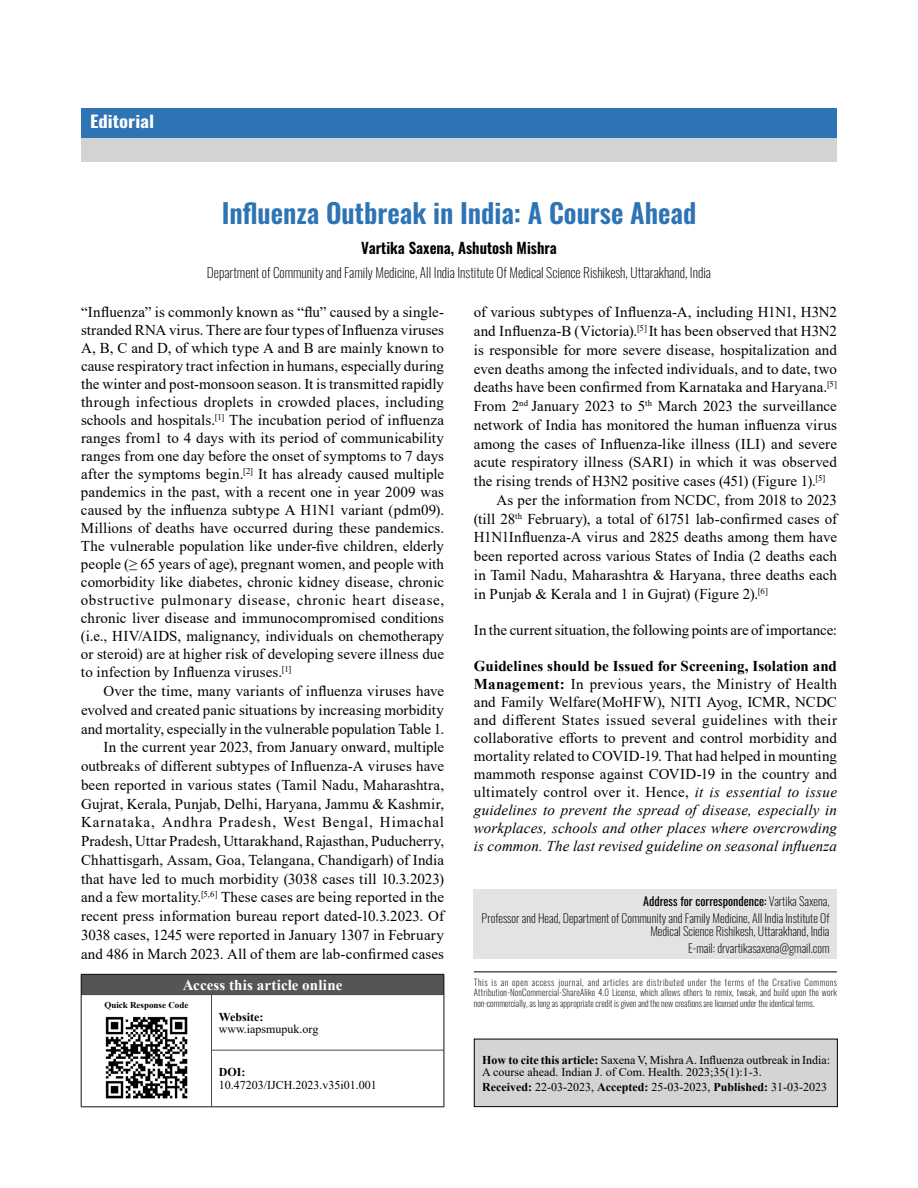
<style>
.page{position:relative;width:918px;height:1188px;background:#fff}
.page>*{position:absolute;margin:0;border:0;box-sizing:border-box;transform-origin:0 0}
.t1{font:27px "Oswald";color:#2e74b5}
.t2{font:16.5px "Oswald";color:#fff;scale:1.16 1}
.t3{font:15px/18px "Times New Roman";letter-spacing:.01em;color:#000;text-align:justify}
.t4{font:600 15px "Oswald";color:#000}
.t5{font:700 15px "Times New Roman";letter-spacing:.005em;color:#fff}
.t6{font:200 13.5px "Oswald";color:#000}
.t7{font:12px/12px "Times New Roman";color:#000}
.t8{font:200 12px/16.5px "Oswald";color:#000;text-align:right}
.t9{font:700 12px "Times New Roman";color:#000}
.t10{font:200 9px/10.5px "Oswald";color:#000;text-align:justify}
.t11{font:700 9px "Times New Roman";color:#000}
.s1{font-weight:700}
.s2{font-style:italic}
.s3{font-weight:400}
</style>
<div class="page">
<div style="left:81px;top:108px;width:756px;height:53px;background:#d3d3d5"></div>
<div style="left:81px;top:108px;width:756px;height:30px;background:#2e74b5"></div>
<hr style="left:474px;top:971px;width:363px;height:1px;background:#000">
<div style="left:474px;top:889px;width:363px;height:70px;background:#e3e3e3"></div>
<div style="left:475px;top:1039px;width:363px;height:67px;background:#d4d4d5"></div>
<div style="left:474px;top:1039px;width:364px;height:68px;border:1px solid #000"></div>
<div style="left:81px;top:974px;width:363px;height:21px;background:#555"></div>
<hr style="left:81px;top:994px;width:131px;height:1px;background:#4a4a4a">
<hr style="left:212px;top:994px;width:232px;height:1px;background:#4a4a4a">
<hr style="left:211px;top:995px;width:1px;height:55px;background:#4a4a4a">
<hr style="left:211px;top:1050px;width:233px;height:1px;background:#4a4a4a">
<hr style="left:211px;top:1050px;width:1px;height:57px;background:#4a4a4a">
<hr style="left:81px;top:974px;width:131px;height:1px;background:#111">
<svg style="left:81px;top:975px;width:1px;height:20px"></svg>
<hr style="left:212px;top:974px;width:232px;height:1px;background:#111">
<svg style="left:444px;top:975px;width:1px;height:20px"></svg>
<hr style="left:81px;top:995px;width:1px;height:55px;background:#111">
<hr style="left:81px;top:1050px;width:1px;height:57px;background:#111">
<hr style="left:81px;top:1107px;width:131px;height:1px;background:#111">
<hr style="left:444px;top:995px;width:1px;height:55px;background:#111">
<hr style="left:444px;top:1050px;width:1px;height:57px;background:#111">
<hr style="left:212px;top:1107px;width:232px;height:1px;background:#111">
<img style="left:105px;top:1016px;width:83px;height:83px">
<p class="t2" style="left:90px;top:107px;width:57px">Editorial</p>
<h1 class="t1" style="left:222px;top:189px;width:476px">Influenza Outbreak in India: A Course Ahead</h1>
<p class="t4" style="left:361px;top:238px;width:197px">Vartika Saxena, Ashutosh Mishra</p>
<p class="t6" style="left:207px;top:261px;width:506px">Department of Community and Family Medicine, All India Institute Of Medical Science Rishikesh, Uttarakhand, India</p>
<p class="t3" style="left:81px;top:303px;width:365px">“Influenza” is commonly known as “flu” caused by a single&shy;stranded RNA virus. There are four types of Influenza viruses A, B, C and D, of which type A and B are mainly known to cause respiratory tract infection in humans, especially during the winter and post-monsoon season. It is transmitted rapidly through infectious droplets in crowded places, including schools and hospitals.<sup>[1]</sup> The incubation period of influenza ranges from1 to 4 days with its period of communicability ranges from one day before the onset of symptoms to 7 days after the symptoms begin.<sup>[2]</sup> It has already caused multiple pandemics in the past, with a recent one in year 2009 was caused by the influenza subtype A H1N1 variant (pdm09).<br>Millions of deaths have occurred during these pandemics.<br>The vulnerable population like under-five children, elderly people (≥ 65 years of age), pregnant women, and people with comorbidity like diabetes, chronic kidney disease, chronic obstructive pulmonary disease, chronic heart disease, chronic liver disease and immunocompromised conditions (i.e., HIV/AIDS, malignancy, individuals on chemotherapy or steroid) are at higher risk of developing severe illness due to infection by Influenza viruses.<sup>[1]</sup></p>
<p class="t3" style="left:81px;top:681px;width:365px;line-height:18.8px;text-align:right">Over the time, many variants of influenza viruses have evolved and created panic situations by increasing morbidity and mortality, especially in the vulnerable population Table 1.<br>In the current year 2023, from January onward, multiple outbreaks of different subtypes of Influenza-A viruses have been reported in various states (Tamil Nadu, Maharashtra, Gujrat, Kerala, Punjab, Delhi, Haryana, Jammu &amp; Kashmir, Karnataka, Andhra Pradesh, West Bengal, Himachal Pradesh, Uttar Pradesh, Uttarakhand, Rajasthan, Puducherry, Chhattisgarh, Assam, Goa, Telangana, Chandigarh) of India that have led to much morbidity (3038 cases till 10.3.2023) and a few mortality.<sup>[5,6]</sup> These cases are being reported in the recent press information bureau report dated-10.3.2023. Of 3038 cases, 1245 were reported in January 1307 in February and 486 in March 2023. All of them are lab-confirmed cases</p>
<p class="t5" style="left:183px;top:974px;width:161px">Access this article online</p>
<p class="t11" style="left:104px;top:998px;width:86px">Quick Response Code</p>
<p class="t9" style="left:219px;top:1008px;width:46px">Website:</p>
<p class="t7" style="left:219px;top:1022px;width:101px">www.iapsmupuk.org</p>
<p class="t9" style="left:219px;top:1063px;width:28px">DOI:</p>
<p class="t7" style="left:219px;top:1079px;width:160px">10.47203/IJCH.2023.v35i01.001</p>
<p class="t3" style="left:474px;top:303px;width:365px">of various subtypes of Influenza-A, including H1N1, H3N2</p>
<p class="t3" style="left:474px;top:322px;width:365px">and Influenza-B (Victoria).<sup>[5]</sup> It has been observed that H3N2</p>
<p class="t3" style="left:474px;top:340px;width:365px">is responsible for more severe disease, hospitalization and</p>
<p class="t3" style="left:474px;top:359px;width:365px">even deaths among the infected individuals, and to date, two</p>
<p class="t3" style="left:474px;top:378px;width:365px">deaths have been confirmed from Karnataka and Haryana.<sup>[5]</sup></p>
<p class="t3" style="left:474px;top:397px;width:365px">From 2<sup>nd</sup> January 2023 to 5<sup>th</sup> March 2023 the surveillance</p>
<p class="t3" style="left:474px;top:415px;width:365px">network of India has monitored the human influenza virus</p>
<p class="t3" style="left:474px;top:434px;width:365px">among the cases of Influenza-like illness (ILI) and severe</p>
<p class="t3" style="left:474px;top:453px;width:365px">acute respiratory illness (SARI) in which it was observed</p>
<p class="t3" style="left:474px;top:472px;width:353px">the rising trends of H3N2 positive cases (451) (Figure 1).<sup>[5]</sup></p>
<p class="t3" style="left:496px;top:490px;width:342px">As per the information from NCDC, from 2018 to 2023</p>
<p class="t3" style="left:474px;top:509px;width:365px">(till 28<sup>th</sup> February), a total of 61751 lab-confirmed cases of</p>
<p class="t3" style="left:474px;top:528px;width:365px">H1N1Influenza-A virus and 2825 deaths among them have</p>
<p class="t3" style="left:474px;top:547px;width:365px">been reported across various States of India (2 deaths each</p>
<p class="t3" style="left:474px;top:565px;width:365px">in Tamil Nadu, Maharashtra &amp; Haryana, three deaths each</p>
<p class="t3" style="left:474px;top:584px;width:296px">in Punjab &amp; Kerala and 1 in Gujrat) (Figure 2).<sup>[6]</sup></p>
<p class="t3" style="left:474px;top:621px;width:365px">In the current situation, the following points are of importance:</p>
<p class="t3" style="left:474px;top:657px;width:365px"><span class="s1">Guidelines should be Issued for Screening, Isolation and Management:</span> In previous years, the Ministry of Health and Family Welfare(MoHFW), NITI Ayog, ICMR, NCDC and different States issued several guidelines with their collaborative efforts to prevent and control morbidity and mortality related to COVID-19. That had helped in mounting mammoth response against COVID-19 in the country and ultimately control over it. Hence, <span class="s2">it is essential to issue guidelines to prevent the spread of disease, especially in workplaces, schools and other places where overcrowding is common. The last revised guideline on seasonal influenza</span></p>
<p class="t8" style="left:482px;top:892px;width:349px"><span class="s3">Address for correspondence:</span> Vartika Saxena,<br>Professor and Head, Department of Community and Family Medicine, All India Institute Of</p>
<p class="t8" style="left:650px;top:922px;width:181px">Medical Science Rishikesh, Uttarakhand, India<br>E‑mail: drvartikasaxena@gmail.com</p>
<p class="t10" style="left:474px;top:976px;width:365px">This is an open access journal, and articles are distributed under the terms of the Creative Commons Attribution‑NonCommercial‑ShareAlike 4.0 License, which allows others to remix, tweak, and build upon the work non‑commercially, as long as appropriate credit is given and the new creations are licensed under the identical terms.</p>
<p class="t7" style="left:482px;top:1053px;width:350px"><span class="s1">How to cite this article:</span> Saxena V, Mishra A. Influenza outbreak in India:<br>A course ahead. Indian J. of Com. Health. 2023;35(1):1-3.</p>
<p class="t7" style="left:482px;top:1080px;width:346px"><span class="s1">Received:</span> 22-03-2023, <span class="s1">Accepted:</span> 25-03-2023, <span class="s1">Published:</span> 31-03-2023</p>
</div>
